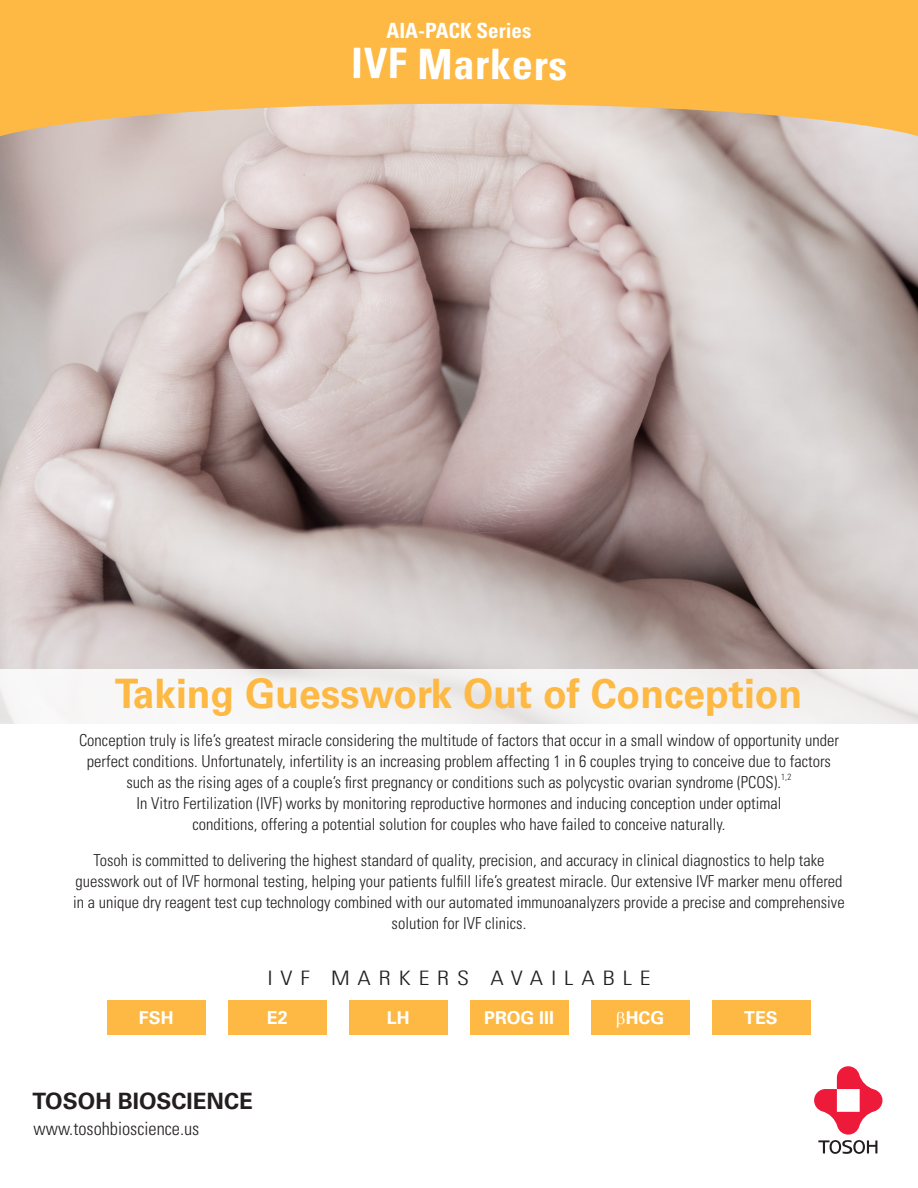
<style>
.page{position:relative;width:918px;height:1188px;background:#fff}
.page>*{position:absolute;margin:0;border:0;box-sizing:border-box;transform-origin:0 0}
.t1{font:700 condensed 42px "Univers LT Std";letter-spacing:.01em;color:#fff}
.t2{font:700 40.5px "Univers LT Std";color:#fdb943;scale:.96 1}
.t3{font:700 22.5px "Univers LT Std";color:#231f20}
.t4{font:700 condensed 21px "Univers LT Std";color:#fff}
.t5{font:300 condensed 19.95px "Univers LT Std";letter-spacing:.33em;color:#231f20;scale:1.2 1}
.t6{font:300 condensed 18.3px "Univers LT Std";color:#231f20}
.t7{font:700 17.7px "Univers LT Std";color:#fff}
.t8{font:300 condensed 16.5px "Univers LT Std";color:#231f20}
.t9{font:300 condensed 9px "Univers LT Std";color:#231f20}
.s1{font-size:18.6px}
</style>
<div class="page">
<img style="left:0;top:143px;width:918px;height:526px">
<svg style="left:0;top:0;width:918px;height:143px;background:#f4bc5f"></svg>
<div style="left:0;top:669px;width:918px;height:56px;background:#f5f3f3"></div>
<div style="left:107px;top:1001px;width:98px;height:34px;background:#fdb943"></div>
<svg style="left:814px;top:1066px;width:68px;height:88px"></svg>
<div style="left:228px;top:1001px;width:98px;height:34px;background:#fdb943"></div>
<div style="left:349px;top:1001px;width:98px;height:34px;background:#fdb943"></div>
<div style="left:470px;top:1001px;width:98px;height:34px;background:#fdb943"></div>
<div style="left:712px;top:1001px;width:98px;height:34px;background:#fdb943"></div>
<div style="left:591px;top:1001px;width:98px;height:34px;background:#fdb943"></div>
<p class="t4" style="left:387px;top:18px;width:146px">AIA-PACK Series</p>
<p class="t1" style="left:351px;top:38px;width:218px">IVF Markers</p>
<p class="t2" style="left:115px;top:670px;width:718px">Taking Guesswork Out of Conception</p>
<p class="t8" style="left:79px;top:730px;width:761px">Conception truly is life’s greatest miracle considering the multitude of factors that occur in a small window of opportunity under</p>
<p class="t8" style="left:87px;top:751px;width:746px">perfect conditions. Unfortunately, infertility is an increasing problem affecting 1 in 6 couples trying to conceive due to factors</p>
<p class="t8" style="left:127px;top:772px;width:656px">such as the rising ages of a couple’s first pregnancy or conditions such as polycystic ovarian syndrome (PCOS).</p>
<p class="t9" style="left:781px;top:771px;width:12px">1,2</p>
<p class="t8" style="left:137px;top:793px;width:646px">In Vitro Fertilization (IVF) works by monitoring reproductive hormones and inducing conception under optimal</p>
<p class="t8" style="left:192px;top:814px;width:535px">conditions, offering a potential solution for couples who have failed to conceive naturally.</p>
<p class="t8" style="left:94px;top:850px;width:732px">Tosoh is committed to delivering the highest standard of quality, precision, and accuracy in clinical diagnostics to help take</p>
<p class="t8" style="left:75px;top:871px;width:769px">guesswork out of IVF hormonal testing, helping your patients fulfill life’s greatest miracle. Our extensive IVF marker menu offered</p>
<p class="t8" style="left:73px;top:892px;width:773px">in a unique dry reagent test cup technology combined with our automated immunoanalyzers provide a precise and comprehensive</p>
<p class="t8" style="left:392px;top:913px;width:136px">solution for IVF clinics.</p>
<p class="t7" style="left:139px;top:1008px;width:36px">FSH</p>
<p class="t5" style="left:267px;top:966px;width:321px">IVF MARKERS AVAILABLE</p>
<p class="t7" style="left:267px;top:1008px;width:22px">E<span class="s1">2</span></p>
<p class="t7" style="left:387px;top:1008px;width:24px">LH</p>
<p class="t7" style="left:484px;top:1008px;width:71px">PROG III</p>
<p class="t7" style="left:626px;top:1008px;width:40px">HCG</p>
<p class="t7" style="left:744px;top:1008px;width:35px">TES</p>
<p class="t3" style="left:32px;top:1088px;width:222px">TOSOH BIOSCIENCE</p>
<p class="t6" style="left:34px;top:1118px;width:167px">www.tosohbioscience.us</p>
</div>
